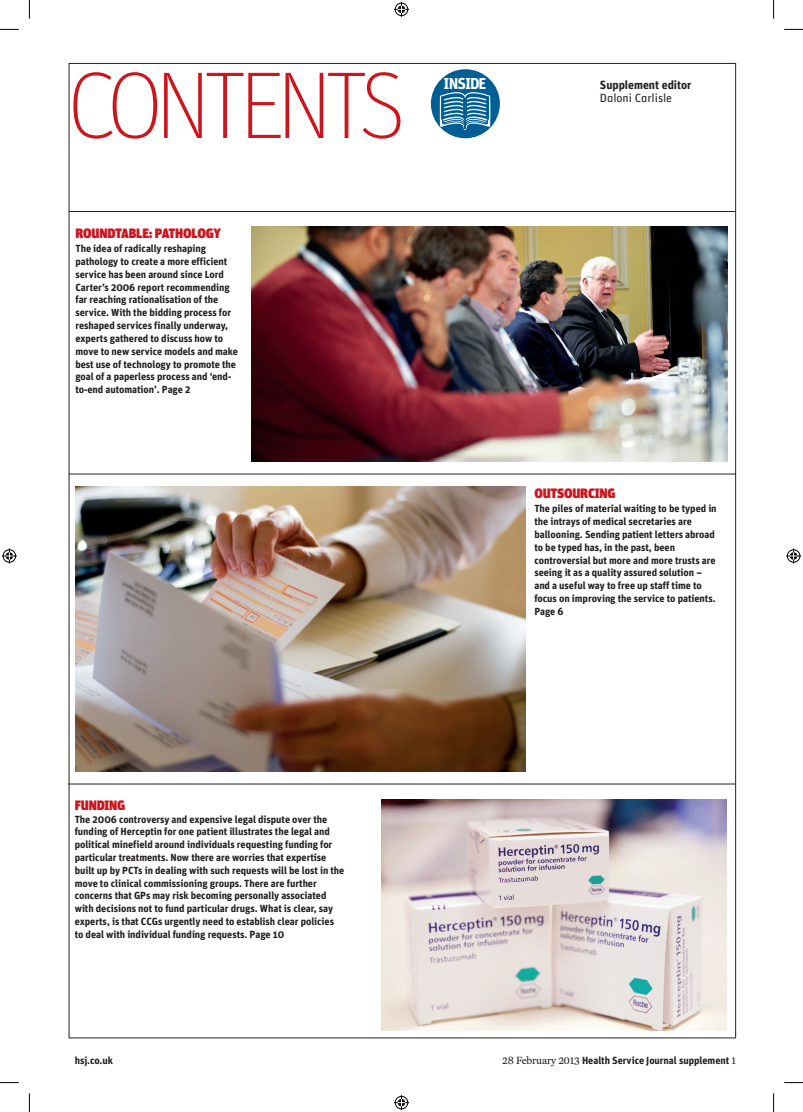
<style>
.page{position:relative;width:803px;height:1112px;background:#fff}
.page>*{position:absolute;margin:0;border:0;box-sizing:border-box;transform-origin:0 0}
.t1{font:100 95px "Unit";letter-spacing:-.1em;color:#cd151d}
.t2{font:700 15.88px "Unit";letter-spacing:-.06em;color:#fff}
.t3{font:900 13.62px "Unit";letter-spacing:-.015em;color:#cd151d}
.t4{font:11.88px "Unit Bold Alternate";letter-spacing:-.005em;color:#231f20}
.t5{font:11.88px "Unit Regular Alternate";letter-spacing:-.005em;color:#231f20}
.t6{font:700 10.25px/12.8px "Unit";letter-spacing:-.005em;color:#231f20}
.s1{font-family:"Fenway";font-weight:400;font-size:10.62px}
</style>
<div class="page">
<hr style="left:69px;top:1037px;width:667px;height:1px;background:#231f20">
<div style="left:431px;top:69px;width:69px;height:69px;background:#015e94;border-radius:50%"></div>
<svg style="left:439px;top:92px;width:52px;height:39px"></svg>
<hr style="left:69px;top:211px;width:667px;height:1px;background:#231f20">
<hr style="left:68px;top:783px;width:667px;height:1px;background:#231f20">
<hr style="left:69px;top:473px;width:667px;height:1px;background:#231f20">
<img style="left:75px;top:486px;width:450px;height:285px">
<img style="left:252px;top:226px;width:476px;height:235px">
<img style="left:382px;top:799px;width:345px;height:230px">
<svg style="left:0;top:29px;width:19px;height:1px"></svg>
<svg style="left:784px;top:29px;width:19px;height:1px"></svg>
<svg style="left:0;top:1082px;width:19px;height:1px"></svg>
<svg style="left:784px;top:1082px;width:19px;height:1px"></svg>
<svg style="left:29px;top:0;width:1px;height:19px"></svg>
<svg style="left:29px;top:1093px;width:1px;height:18px"></svg>
<svg style="left:773px;top:0;width:1px;height:19px"></svg>
<svg style="left:773px;top:1093px;width:1px;height:18px"></svg>
<svg style="left:394px;top:2px;width:15px;height:15px"></svg>
<svg style="left:394px;top:1095px;width:15px;height:14px"></svg>
<svg style="left:2px;top:548px;width:15px;height:15px"></svg>
<svg style="left:786px;top:548px;width:15px;height:15px"></svg>
<h1 class="t1" style="left:67px;top:52px;width:342px">CONTENTS</h1>
<h2 class="t2" style="left:444px;top:73px;width:44px">INSIDE</h2>
<h3 class="t3" style="left:75px;top:225px;width:9px">ROUN</h3>
<h3 class="t3" style="left:107px;top:225px;width:115px">DTABLE: PATHOLOGY</h3>
<p class="t6" style="left:75px;top:242px;width:164px">The idea of radically reshaping pathology to create a more efficient service has been around since Lord Carter’s 2006 report recommending far reaching rationalisation of the service. With the bidding process for reshaped services finally underway, experts gathered to discuss how to move to new service models and make best use of technology to promote the goal of a paperless process and ‘end&shy;to-end automation’. Page 2</p>
<p class="t4" style="left:600px;top:78px;width:93px">Supplement editor</p>
<p class="t5" style="left:600px;top:91px;width:74px">Daloni Carlisle</p>
<h3 class="t3" style="left:534px;top:484px;width:83px">OUTSOURCING</h3>
<p class="t6" style="left:534px;top:502px;width:184px">The piles of material waiting to be typed in the intrays of medical secretaries are ballooning. Sending patient letters abroad to be typed has, in the past, been controversial but more and more trusts are seeing it as a quality assured solution – and a useful way to free up staff time to focus on improving the service to patients.<br>Page 6</p>
<h3 class="t3" style="left:75px;top:797px;width:38px">FUNDING</h3>
<p class="t6" style="left:75px;top:812px;width:271px">The 2006 controversy and expensive legal dispute over the funding of Herceptin for one patient illustrates the legal and political minefield around individuals requesting funding for particular treatments. Now there are worries that expertise built up by PCTs in dealing with such requests will be lost in the move to clinical commissioning groups. There are further concerns that GPs may risk becoming personally associated with decisions not to fund particular drugs. What is clear, say experts, is that CCGs urgently need to establish clear policies to deal with individual funding requests. Page 10</p>
<p class="t6" style="left:75px;top:1053px;width:40px">hsj.co.uk</p>
<p class="t6" style="left:502px;top:1053px;width:235px"><span class="s1">28 February 2013</span> Health Service Journal supplement <span class="s1">1</span></p>
</div>
